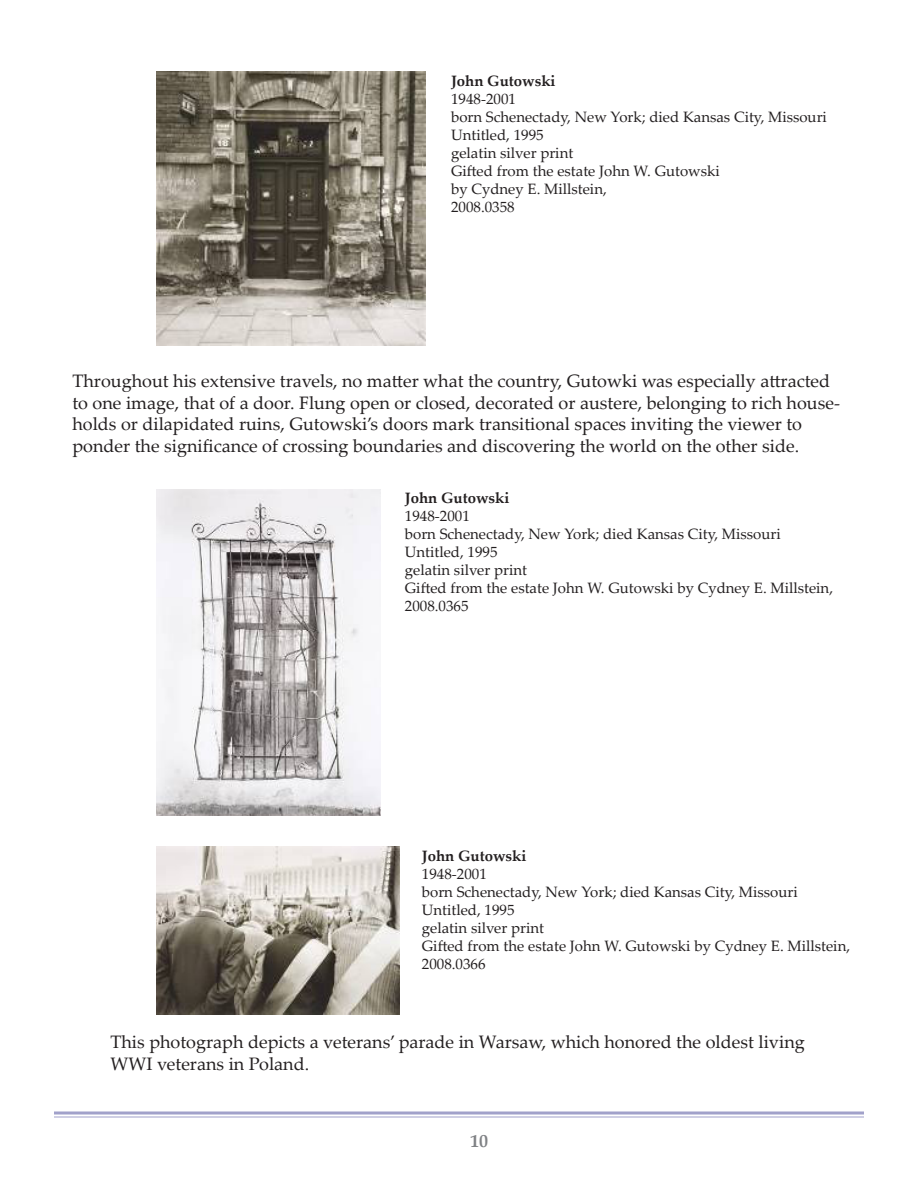
<style>
.page{position:relative;width:918px;height:1188px;background:#fff}
.page>*{position:absolute;margin:0;border:0;box-sizing:border-box;transform-origin:0 0}
.t1{font:18px/21.6px "Palatino Linotype";color:#231f20}
.t2{font:700 18px "Palatino Linotype";color:#808285}
.t3{font:15px/18px "Palatino Linotype";color:#231f20}
.t4{font:700 15px "Palatino Linotype";color:#231f20}
</style>
<div class="page">
<img style="left:156px;top:72px;width:270px;height:274px">
<img style="left:157px;top:490px;width:224px;height:326px">
<img style="left:157px;top:847px;width:243px;height:167px">
<hr style="left:54px;top:1112px;width:810px;height:2px;background:#a1a1ca">
<hr style="left:54px;top:1116px;width:810px;height:2px;background:#a1a1ca">
<p class="t4" style="left:451px;top:70px;width:106px">John Gutowski</p>
<p class="t3" style="left:451px;top:89px;width:66px">1948-2001</p>
<p class="t3" style="left:451px;top:107px;width:377px">born Schenectady, New York; died Kansas City, Missouri</p>
<p class="t3" style="left:451px;top:125px;width:94px">Untitled, 1995</p>
<p class="t3" style="left:451px;top:143px;width:124px">gelatin silver print</p>
<p class="t3" style="left:451px;top:161px;width:270px">Gifted from the estate John W. Gutowski</p>
<p class="t3" style="left:451px;top:179px;width:157px">by Cydney E. Millstein,</p>
<p class="t3" style="left:451px;top:197px;width:65px">2008.0358</p>
<p class="t1" style="left:72px;top:369px;width:769px">Throughout his extensive travels, no matter what the country, Gutowki was especially attracted to one image, that of a door. Flung open or closed, decorated or austere, belonging to rich house&shy;holds or dilapidated ruins, Gutowski’s doors mark transitional spaces inviting the viewer to ponder the significance of crossing boundaries and discovering the world on the other side.</p>
<p class="t4" style="left:405px;top:487px;width:106px">John Gutowski</p>
<p class="t3" style="left:405px;top:506px;width:66px">1948-2001</p>
<p class="t3" style="left:405px;top:524px;width:377px">born Schenectady, New York; died Kansas City, Missouri</p>
<p class="t3" style="left:405px;top:542px;width:94px">Untitled, 1995</p>
<p class="t3" style="left:405px;top:560px;width:124px">gelatin silver print</p>
<p class="t3" style="left:405px;top:578px;width:430px">Gifted from the estate John W. Gutowski by Cydney E. Millstein,<br>2008.0365</p>
<p class="t4" style="left:422px;top:846px;width:106px">John Gutowski</p>
<p class="t3" style="left:422px;top:865px;width:66px">1948-2001</p>
<p class="t3" style="left:422px;top:883px;width:377px">born Schenectady, New York; died Kansas City, Missouri</p>
<p class="t3" style="left:422px;top:901px;width:94px">Untitled, 1995</p>
<p class="t3" style="left:422px;top:919px;width:124px">gelatin silver print</p>
<p class="t3" style="left:422px;top:937px;width:430px">Gifted from the estate John W. Gutowski by Cydney E. Millstein,<br>2008.0366</p>
<p class="t1" style="left:110px;top:1031px;width:696px">This photograph depicts a veterans’ parade in Warsaw, which honored the oldest living<br>WWI veterans in Poland.</p>
<p class="t2" style="left:470px;top:1128px;width:19px">10</p>
</div>
